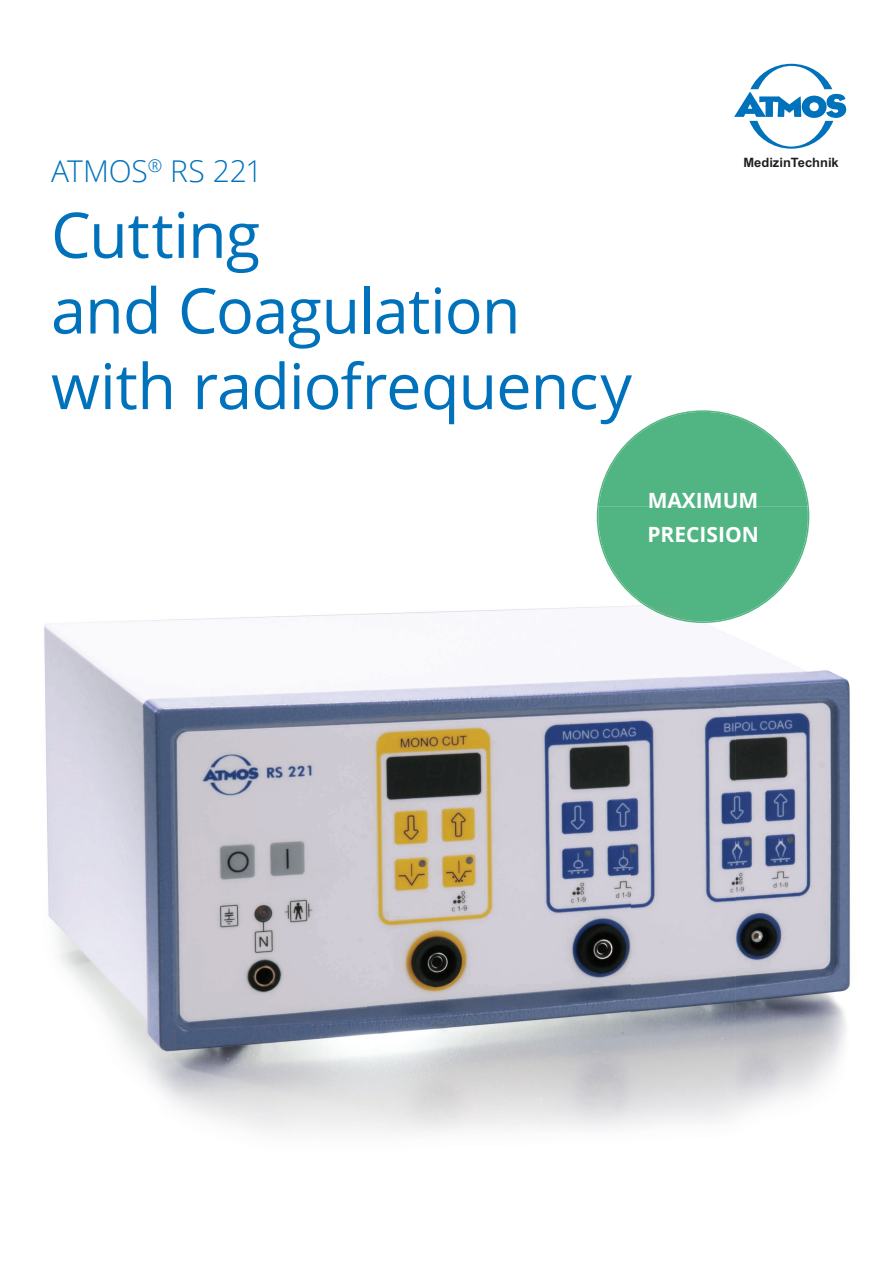
<style>
.page{position:relative;width:893px;height:1263px;background:#fff}
.page>*{position:absolute;margin:0;border:0;box-sizing:border-box;transform-origin:0 0}
.t1{font:63px/75.6px "Open Sans";letter-spacing:-.015em;color:#0072bc}
.t2{font:300 30px "Open Sans";letter-spacing:-.005em;color:#0072bc}
.t3{font:700 21px/33.8px "Open Sans";color:#fff}
.t4{font:700 12.9px "Arial";color:#231f20}
</style>
<div class="page">
<svg style="left:734px;top:64px;width:112px;height:85px"></svg>
<img style="left:44px;top:510px;width:586px;height:623px">
<img style="left:789px;top:509px;width:61px;height:587px">
<img style="left:630px;top:676px;width:53px;height:449px">
<img style="left:736px;top:642px;width:53px;height:472px">
<img style="left:683px;top:631px;width:53px;height:490px">
<svg style="left:597px;top:410px;width:212px;height:96px"></svg>
<img style="left:597px;top:506px;width:212px;height:117px">
<p class="t2" style="left:51px;top:151px;width:213px">ATMOS<sup>®</sup> RS 221</p>
<p class="t1" style="left:51px;top:196px;width:582px">Cutting<br>and Coagulation with radiofrequency</p>
<p class="t4" style="left:743px;top:154px;width:97px">MedizinTechnik</p>
<p class="t3" style="left:647px;top:483px;width:113px">MAXIMUM<br>PRECISION</p>
</div>
